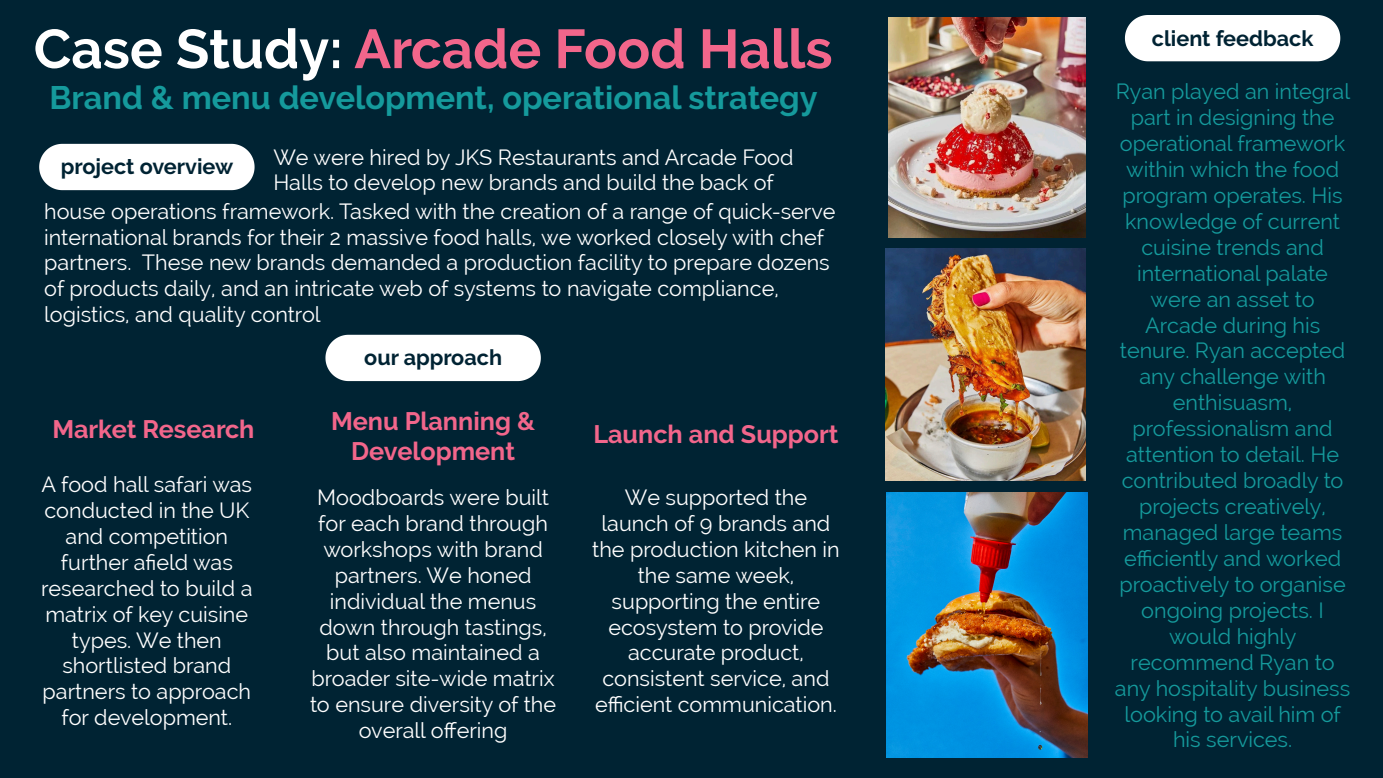
<style>
.page{position:relative;width:1383px;height:778px;background:#fff}
.page>*{position:absolute;margin:0;border:0;box-sizing:border-box;transform-origin:0 0}
.t1{font:700 54.6px "Raleway";color:#f2668b}
.t2{font:700 32.4px "Raleway";color:#159a9c}
.t3{font:700 25.2px/30.3px "Raleway";color:#f2668b;text-align:center}
.t4{font:21.6px/25.8px "Raleway";color:#fff;text-align:center}
.t5{font:21.6px/25.8px "Raleway";color:#159a9c;text-align:center}
.t6{font:700 21.6px "Raleway";color:#002333}
.s1{color:#fff}
</style>
<div class="page">
<div style="left:0;top:0;width:1382px;height:778px;background:#002333"></div>
<div style="left:39px;top:144px;width:215px;height:46px;background:#fff"></div>
<div style="left:325px;top:335px;width:216px;height:46px;background:#fff"></div>
<div style="left:1124px;top:15px;width:216px;height:46px;background:#fff"></div>
<img style="left:886px;top:492px;width:201px;height:265px">
<img style="left:885px;top:249px;width:200px;height:231px">
<img style="left:888px;top:17px;width:197px;height:220px">
<h1 class="t1" style="left:34px;top:18px;width:800px"><span class="s1">Case Study:</span> Arcade Food Halls</h1>
<h2 class="t2" style="left:50px;top:79px;width:769px">Brand &amp; menu development, operational strategy</h2>
<p class="t6" style="left:61px;top:154px;width:174px">project overview</p>
<p class="t4" style="left:273px;top:144px;width:522px;text-align:left">We were hired by JKS Restaurants and Arcade Food<br>Halls to develop new brands and build the back of</p>
<p class="t4" style="left:44px;top:198px;width:793px;text-align:left">house operations framework. Tasked with the creation of a range of quick-serve international brands for their 2 massive food halls, we worked closely with chef partners. These new brands demanded a production facility to prepare dozens of products daily, and an intricate web of systems to navigate compliance, logistics, and quality control</p>
<p class="t6" style="left:364px;top:345px;width:139px">our approach</p>
<p class="t3" style="left:52px;top:414px;width:204px">Market Research</p>
<p class="t4" style="left:41px;top:471px;width:213px">A food hall safari was conducted in the UK and competition further afield was researched to build a matrix of key cuisine types. We then shortlisted brand partners to approach for development.</p>
<p class="t3" style="left:331px;top:406px;width:205px">Menu Planning &amp;<br>Development</p>
<p class="t3" style="left:593px;top:419px;width:247px">Launch and Support</p>
<p class="t4" style="left:310px;top:484px;width:248px">Moodboards were built for each brand through workshops with brand partners. We honed individual the menus down through tastings, but also maintained a broader site-wide matrix to ensure diversity of the overall offering</p>
<p class="t4" style="left:592px;top:484px;width:249px">We supported the launch of 9 brands and the production kitchen in the same week, supporting the entire ecosystem to provide accurate product, consistent service, and efficient communication.</p>
<p class="t6" style="left:1151px;top:26px;width:163px">client feedback</p>
<p class="t5" style="left:1115px;top:79px;width:237px">Ryan played an integral part in designing the operational framework within which the food program operates. His knowledge of current cuisine trends and international palate were an asset to<br>Arcade during his tenure. Ryan accepted any challenge with enthisuasm, professionalism and attention to detail. He contributed broadly to projects creatively, managed large teams efficiently and worked proactively to organise ongoing projects. I would highly recommend Ryan to any hospitality business looking to avail him of his services.</p>
</div>
